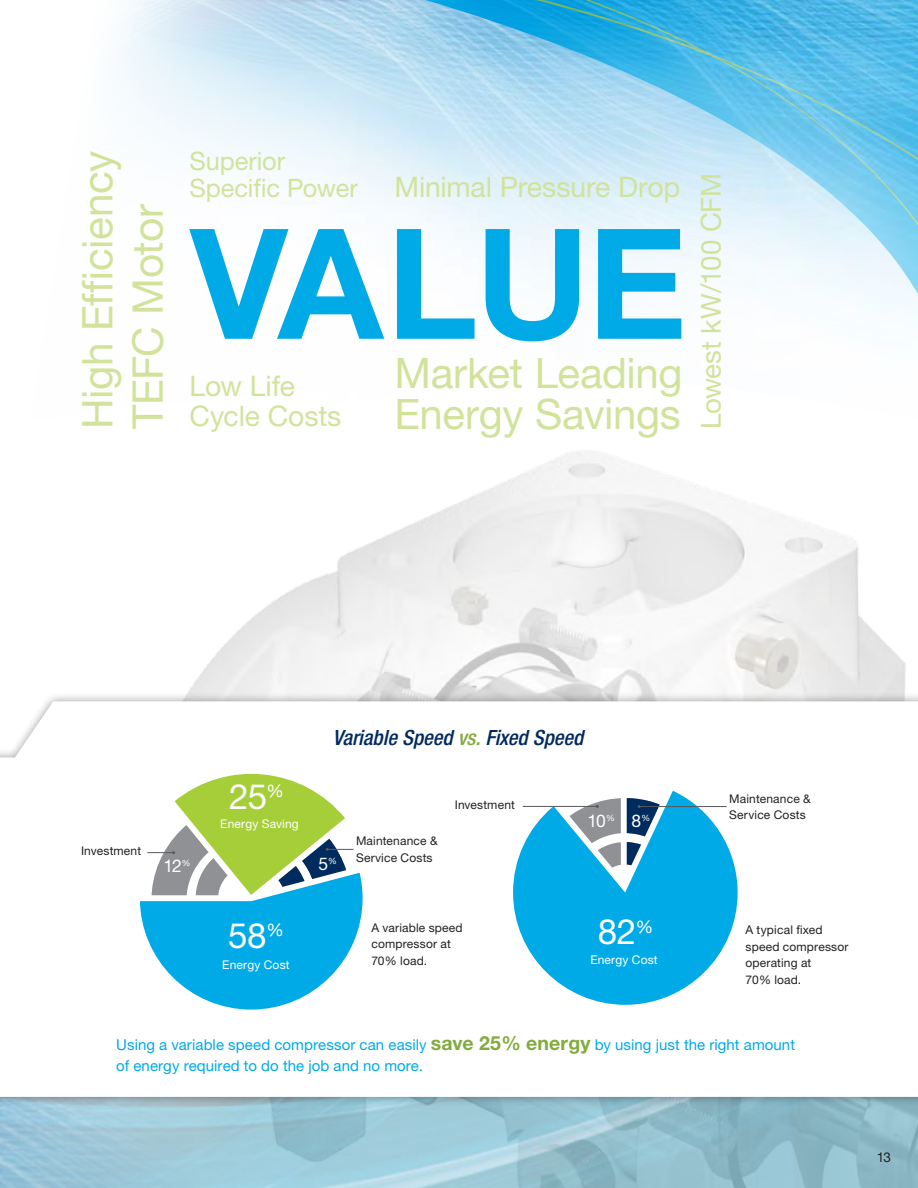
<style>
.page{position:relative;width:918px;height:1188px;background:#fff}
.page>*{position:absolute;margin:0;border:0;box-sizing:border-box;transform-origin:0 0}
.t1{font:700 153.6px "Helvetica Neue";letter-spacing:-.01em;color:#00aae7}
.t2{font:42.3px/50.2px "Helvetica Neue";letter-spacing:-.01em;color:#d1e39b}
.t3{font:42px/41.4px "Helvetica Neue";letter-spacing:-.01em;color:#d1e39b}
.t4{font:34.95px "Helvetica Neue";color:#fff}
.t5{font:100 34.95px "Swiss 721 BT";color:#fff}
.t6{font:28.35px/30.8px "Helvetica Neue";letter-spacing:-.005em;color:#d1e39b}
.t7{font:27.6px "Helvetica Neue";letter-spacing:-.005em;color:#d1e39b}
.t8{font:25.35px/27.5px "Helvetica Neue";letter-spacing:-.005em;color:#d1e39b}
.t9{font:italic 500 condensed 21px "Helvetica Neue";color:#002b5f}
.t10{font:17.4px "Helvetica Neue";color:#fff}
.t11{font:15px/21px "Helvetica Neue";letter-spacing:.005em;color:#00aae7}
.t12{font:13.5px "Helvetica Neue";color:#231f20}
.t13{font:12px/16.5px "Helvetica Neue";letter-spacing:.015em;color:#231f20}
.t14{font:12px "Helvetica Neue";letter-spacing:.015em;color:#fff}
.s1{color:#83ab3f}
.s2{font-weight:700;font-size:19.5px;color:#83ab3f}
</style>
<div class="page">
<img style="left:188px;top:507px;width:718px;height:185px">
<img style="left:349px;top:1107px;width:569px;height:81px">
<svg style="left:449px;top:451px;width:308px;height:56px"></svg>
<img style="left:136px;top:0;width:782px;height:320px">
<div style="left:0;top:692px;width:918px;height:415px;background:#231f20;opacity:.47"></div>
<svg style="left:0;top:701px;width:918px;height:396px"></svg>
<svg style="left:131px;top:755px;width:240px;height:263px"></svg>
<svg style="left:504px;top:779px;width:242px;height:235px"></svg>
<hr style="left:523px;top:806px;width:74px;height:1px;background:#58595b">
<hr style="left:639px;top:806px;width:88px;height:1px;background:#58595b">
<svg style="left:590px;top:773px;width:109px;height:112px"></svg>
<div style="left:621px;top:782px;width:6px;height:99px;background:#fff"></div>
<h2 class="t2" style="left:72px;top:429px;width:280px;rotate:-90deg">High Efficiency<br>TEFC Motor</h2>
<h3 class="t8" style="left:189px;top:147px;width:170px">Superior<br>Specific Power</h3>
<h3 class="t6" style="left:395px;top:171px;width:287px">Minimal Pressure Drop</h3>
<h1 class="t1" style="left:191px;top:189px;width:498px">VALUE</h1>
<h3 class="t6" style="left:189px;top:370px;width:154px">Low Life<br>Cycle Costs</h3>
<h3 class="t3" style="left:395px;top:352px;width:289px">Market Leading<br>Energy Savings</h3>
<h3 class="t7" style="left:695px;top:429px;width:258px;rotate:-90deg">Lowest kW/100 CFM</h3>
<p class="t13" style="left:81px;top:843px;width:62px">Investment</p>
<h3 class="t9" style="left:333px;top:725px;width:252px">Variable Speed <span class="s1">vs.</span> Fixed Speed</h3>
<h3 class="t4" style="left:229px;top:775px;width:56px">25<sup>%</sup></h3>
<h3 class="t5" style="left:234px;top:803px;width:49px">25<sup>%</sup></h3>
<p class="t14" style="left:220px;top:817px;width:80px">Energy Saving</p>
<h3 class="t10" style="left:164px;top:856px;width:28px">12<sup>%</sup></h3>
<h3 class="t10" style="left:319px;top:854px;width:20px">5<sup>%</sup></h3>
<h3 class="t4" style="left:228px;top:914px;width:57px">58<sup>%</sup></h3>
<p class="t14" style="left:222px;top:957px;width:69px">Energy Cost</p>
<p class="t13" style="left:356px;top:833px;width:83px">Maintenance &amp;<br>Service Costs</p>
<p class="t13" style="left:455px;top:797px;width:62px">Investment</p>
<p class="t13" style="left:729px;top:790px;width:83px">Maintenance &amp;<br>Service Costs</p>
<h3 class="t10" style="left:587px;top:810px;width:64px">10<sup>%</sup> 8<sup>%</sup></h3>
<p class="t13" style="left:371px;top:919px;width:93px">A variable speed compressor at<br>70% load.</p>
<h3 class="t4" style="left:598px;top:911px;width:57px">82<sup>%</sup></h3>
<p class="t14" style="left:590px;top:953px;width:69px">Energy Cost</p>
<p class="t13" style="left:746px;top:922px;width:105px">A typical fixed speed compressor operating at<br>70% load.</p>
<p class="t11" style="left:116px;top:1034px;width:680px">Using a variable speed compressor can easily <span class="s2">save 25% energy</span> by using just the right amount of energy required to do the job and no more.</p>
<p class="t12" style="left:877px;top:1149px;width:16px">13</p>
</div>
